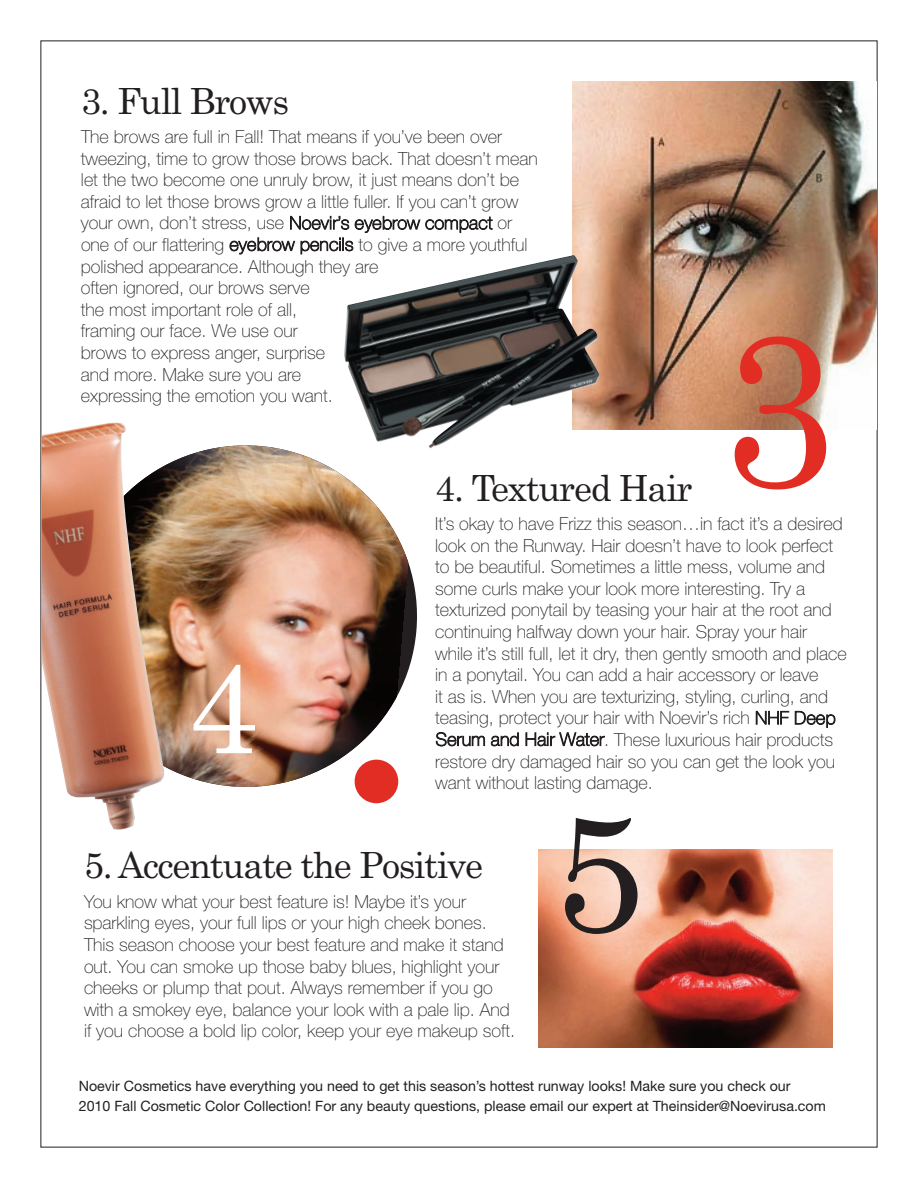
<style>
.page{position:relative;width:918px;height:1188px;background:#fff}
.page>*{position:absolute;margin:0;border:0;box-sizing:border-box;transform-origin:0 0}
.t1{font:217.5px "Century Schoolbook";color:#e22d24;scale:.95 1}
.t2{font:165px "Century Schoolbook";color:#231f20}
.t3{font:130.5px "Century Schoolbook";color:#fff}
.t4{font:36px "Century";letter-spacing:-.035em;color:#231f20}
.t5{font:100 18px/21.6px "Helvetica Neue";color:#231f20}
.t6{font:14.25px/20px "Helvetica Neue";color:#231f20}
</style>
<div class="page">
<img style="left:572px;top:81px;width:305px;height:349px">
<img style="left:538px;top:849px;width:294px;height:198px">
<img style="left:344px;top:255px;width:256px;height:194px">
<img style="left:165px;top:438px;width:251px;height:356px">
<img style="left:42px;top:422px;width:123px;height:408px">
<div style="left:355px;top:760px;width:43px;height:43px;background:#e22d24;border-radius:50%"></div>
<h3 class="t4" style="left:81px;top:80px;width:210px">3. Full Brows</h3>
<p class="t5" style="left:81px;top:127px;width:458px">The brows are full in Fall! That means if you’ve been over tweezing, time to grow those brows back. That doesn’t mean let the two become one unruly brow, it just means don’t be afraid to let those brows grow a little fuller. If you can’t grow your own, don’t stress, use Noevir’s eyebrow compact or one of our flattering eyebrow pencils to give a more youthful polished appearance. Although they are<br>often ignored, our brows serve<br>the most important role of all,<br>framing our face. We use our<br>brows to express anger, surprise<br>and more. Make sure you are<br>expressing the emotion you want.</p>
<h1 class="t1" style="left:721px;top:284px;width:122px">3</h1>
<h3 class="t4" style="left:435px;top:467px;width:259px">4. Textured Hair</h3>
<p class="t5" style="left:435px;top:514px;width:413px">It’s okay to have Frizz this season…in fact it’s a desired look on the Runway. Hair doesn’t have to look perfect to be beautiful. Sometimes a little mess, volume and some curls make your look more interesting. Try a texturized ponytail by teasing your hair at the root and continuing halfway down your hair. Spray your hair while it’s still full, let it dry, then gently smooth and place in a ponytail. You can add a hair accessory or leave<br>it as is. When you are texturizing, styling, curling, and teasing, protect your hair with Noevir’s rich NHF Deep Serum and Hair Water. These luxurious hair products restore dry damaged hair so you can get the look you want without lasting damage.</p>
<h3 class="t3" style="left:187px;top:632px;width:74px">4</h3>
<h3 class="t4" style="left:84px;top:845px;width:401px">5. Accentuate the Positive</h3>
<p class="t5" style="left:84px;top:892px;width:433px">You know what your best feature is! Maybe it’s your sparkling eyes, your full lips or your high cheek bones.<br>This season choose your best feature and make it stand out. You can smoke up those baby blues, highlight your cheeks or plump that pout. Always remember if you go with a smokey eye, balance your look with a pale lip. And if you choose a bold lip color, keep your eye makeup soft.</p>
<h2 class="t2" style="left:554px;top:778px;width:93px">5</h2>
<p class="t6" style="left:79px;top:1076px;width:749px">Noevir Cosmetics have everything you need to get this season’s hottest runway looks! Make sure you check our<br>2010 Fall Cosmetic Color Collection! For any beauty questions, please email our expert at Theinsider@Noevirusa.com</p>
</div>
